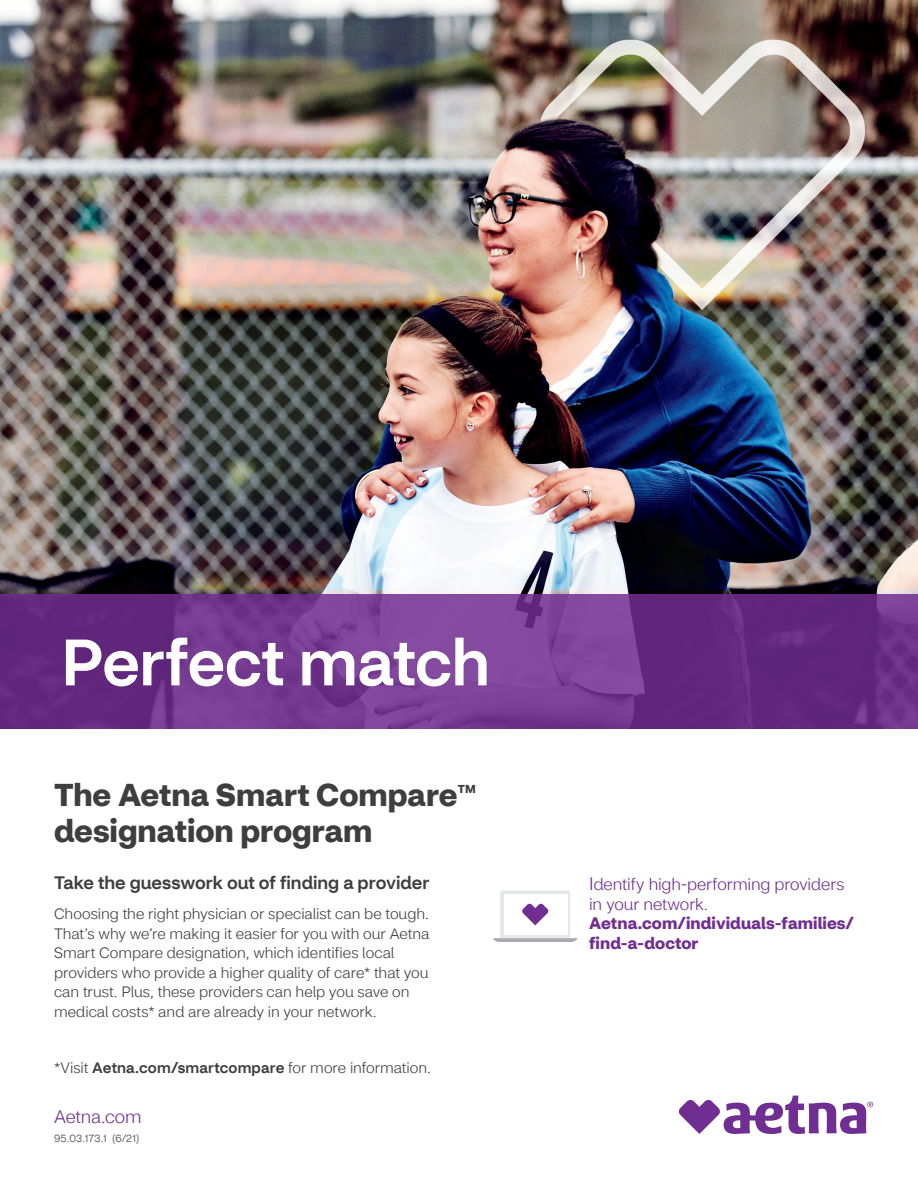
<style>
.page{position:relative;width:918px;height:1188px;background:#fff}
.page>*{position:absolute;margin:0;border:0;box-sizing:border-box;transform-origin:0 0}
.t1{font:500 64.5px "CVS Health Sans";letter-spacing:-.005em;color:#fff}
.t2{font:700 31.5px "CVS Health Sans";color:#3e3e3f}
.t3{font:500 18px "CVS Health Sans";color:#3e3e3f}
.t4{font:300 18px "CVS Health Sans";letter-spacing:-.015em;color:#702d92}
.t5{font:300 16.5px/19.5px "CVS Health Sans";letter-spacing:-.005em;color:#702d92}
.t6{font:300 15px/19.5px "CVS Health Sans";color:#3e3e3f}
.t7{font:700 11.55px "CVS Health Sans";color:#3e3e3f}
.t8{font:300 10.5px "CVS Health Sans";letter-spacing:.02em;color:#3e3e3f}
.s1{font-weight:500}
.s2{font-size:18px}
.s3{font-weight:700}
</style>
<div class="page">
<svg style="left:493px;top:890px;width:84px;height:52px"></svg>
<img style="left:0;top:0;width:918px;height:591px">
<svg style="left:0;top:591px;width:918px;height:3px"></svg>
<svg style="left:0;top:594px;width:918px;height:135px;background:#6e348a"></svg>
<svg style="left:678px;top:1096px;width:195px;height:38px"></svg>
<p class="t1" style="left:61px;top:623px;width:431px">Perfect match</p>
<h1 class="t2" style="left:54px;top:775px;width:405px">The Aetna Smart Compare</h1>
<h1 class="t7" style="left:458px;top:782px;width:19px">TM</h1>
<h1 class="t2" style="left:54px;top:811px;width:320px">designation program</h1>
<h2 class="t3" style="left:54px;top:871px;width:377px">Take the guesswork out of finding a provider</h2>
<p class="t6" style="left:54px;top:904px;width:377px">Choosing the right physician or specialist can be tough.<br>That’s why we’re making it easier for you with our Aetna Smart Compare designation, which identifies local providers who provide a higher quality of care* that you can trust. Plus, these providers can help you save on medical costs* and are already in your network.</p>
<p class="t6" style="left:54px;top:1058px;width:378px">*Visit <span class="s1">Aetna.com/smartcompare</span> for more information.</p>
<p class="t4" style="left:54px;top:1106px;width:89px">Aetna.com</p>
<p class="t8" style="left:54px;top:1132px;width:87px">95.03.173.1 (6/21)</p>
<p class="t5" style="left:589px;top:875px;width:266px"><span class="s2">I</span>dentify high-performing providers in your network.<br><span class="s3">Aetna.com/individuals-families/ find-a-doctor</span></p>
</div>
